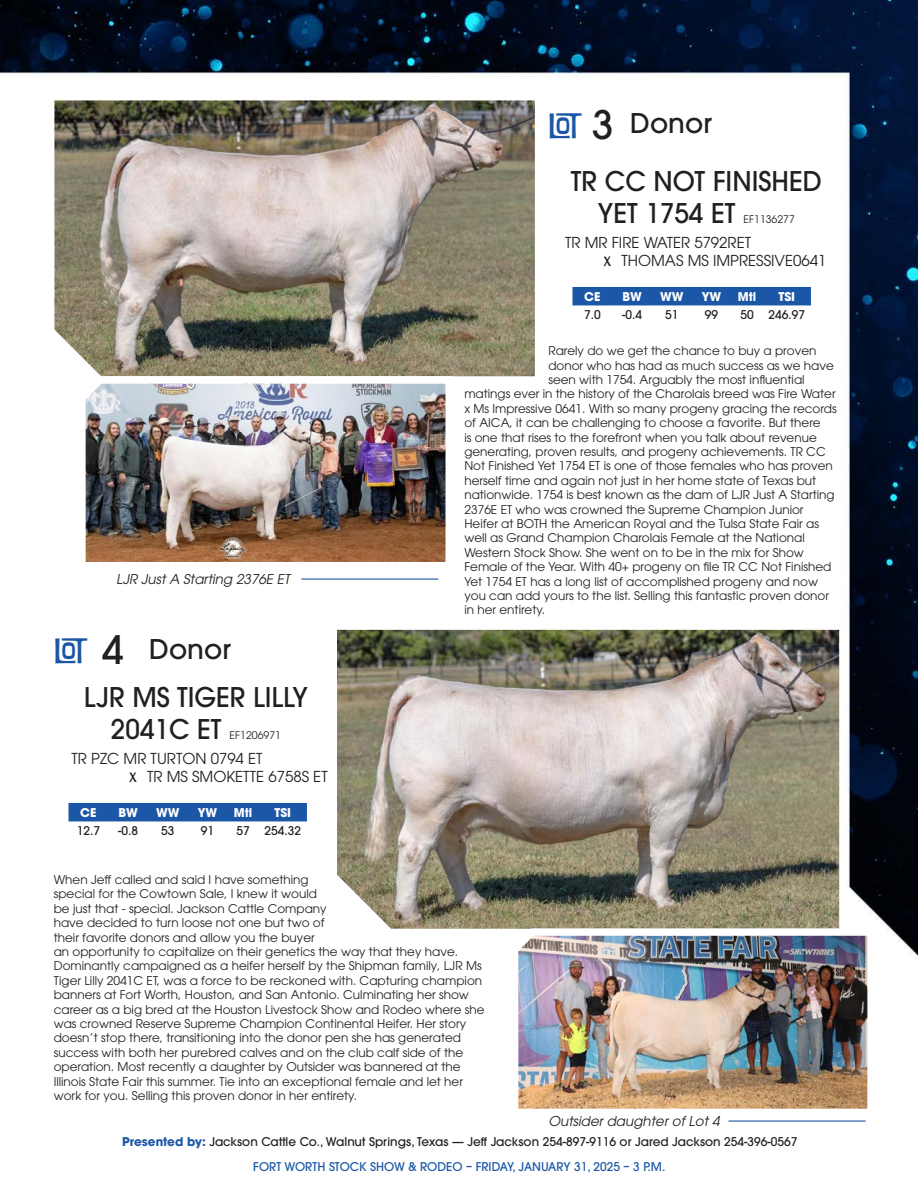
<style>
.page{position:relative;width:918px;height:1188px;background:#fff}
.page>*{position:absolute;margin:0;border:0;box-sizing:border-box;transform-origin:0 0}
.t1{font:39px "Filmotype Maxwell";letter-spacing:-.02em;color:#1c57a7}
.t2{font:500 27px/32.4px "ITC Avant Garde Pro";color:#231f20}
.t3{font:15px "ITC Avant Garde Pro";color:#231f20}
.cutline_CAT{font:italic 13.5px "ITC Avant Garde Pro";color:#231f20}
.CAT_Footnote{font:12px/14.4px "ITC Avant Garde Pro";color:#231f20}
.consignor{font:500 12px "ITC Avant Garde Pro";color:#231f20}
.t4{font:500 12px "ITC Avant Garde Pro";color:#1c57a7}
.t5{font:700 12px "ITC Avant Garde Pro";color:#fff}
.t6{font:10.5px "ITC Avant Garde Pro";color:#231f20}
.s1{font-family:"ITC Avant Garde Pro";font-weight:500;color:#231f20}
.s2{font-family:"Filmotype Maxwell"}
.s3{font-weight:700;color:#1c57a7}
</style>
<div class="page">
<img style="left:0;top:0;width:918px;height:956px">
<img style="left:54px;top:100px;width:481px;height:276px">
<img style="left:74px;top:369px;width:383px;height:204px">
<div style="left:572px;top:287px;width:239px;height:18px;background:#1c57a7"></div>
<div style="left:68px;top:803px;width:239px;height:18px;background:#1c57a7"></div>
<hr style="left:301px;top:578px;width:137px;height:2px;background:#1c57a7">
<img style="left:337px;top:630px;width:502px;height:299px">
<img style="left:507px;top:922px;width:371px;height:187px">
<hr style="left:728px;top:1120px;width:138px;height:2px;background:#1c57a7">
<p class="t1" style="left:548px;top:104px;width:67px">lot <span class="s1">3</span></p>
<p class="t2" style="left:598px;top:165px;width:226px;text-indent:-27px">TR CC NOT FINISHED<br>YET 1754 ET</p>
<p class="t2" style="left:630px;top:107px;width:83px">Donor</p>
<p class="t6" style="left:743px;top:213px;width:53px">EF1136277</p>
<p class="t3" style="left:565px;top:233px;width:188px">TR MR FIRE WATER 5792RET</p>
<p class="t3" style="left:604px;top:251px;width:224px"><span class="s2">x</span> THOMAS MS IMPRESSIVE0641</p>
<p class="cutline_CAT" style="left:116px;top:570px;width:178px">LJR Just A Starting 2376E ET</p>
<p class="t1" style="left:54px;top:629px;width:71px">lot <span class="s1">4</span></p>
<p class="t2" style="left:149px;top:632px;width:83px">Donor</p>
<p class="t2" style="left:111px;top:681px;width:199px;text-indent:-27px">LJR MS TIGER LILLY<br>2041C ET</p>
<p class="t6" style="left:230px;top:729px;width:53px">EF1206971</p>
<p class="t3" style="left:72px;top:749px;width:193px">TR PZC MR TURTON 0794 ET</p>
<p class="t3" style="left:130px;top:767px;width:200px"><span class="s2">x</span> TR MS SMOKETTE 6758S ET</p>
<p class="t5" style="left:80px;top:804px;width:18px">CE</p>
<p class="t5" style="left:118px;top:804px;width:21px">BW</p>
<p class="t5" style="left:156px;top:804px;width:25px">WW</p>
<p class="t5" style="left:198px;top:804px;width:21px">YW</p>
<p class="t5" style="left:234px;top:804px;width:20px">Mtl</p>
<p class="t5" style="left:274px;top:804px;width:18px">TSI</p>
<p class="consignor" style="left:77px;top:823px;width:25px">12.7</p>
<p class="consignor" style="left:118px;top:823px;width:22px">-0.8</p>
<p class="consignor" style="left:161px;top:823px;width:15px">53</p>
<p class="consignor" style="left:201px;top:823px;width:15px">91</p>
<p class="consignor" style="left:236px;top:823px;width:15px">57</p>
<p class="consignor" style="left:264px;top:823px;width:38px">254.32</p>
<p class="t5" style="left:584px;top:288px;width:18px">CE</p>
<p class="t5" style="left:622px;top:288px;width:21px">BW</p>
<p class="t5" style="left:660px;top:288px;width:25px">WW</p>
<p class="t5" style="left:702px;top:288px;width:21px">YW</p>
<p class="t5" style="left:738px;top:288px;width:20px">Mtl</p>
<p class="t5" style="left:778px;top:288px;width:18px">TSI</p>
<p class="consignor" style="left:584px;top:307px;width:18px">7.0</p>
<p class="consignor" style="left:622px;top:307px;width:22px">-0.4</p>
<p class="consignor" style="left:665px;top:307px;width:15px">51</p>
<p class="consignor" style="left:705px;top:307px;width:15px">99</p>
<p class="consignor" style="left:740px;top:307px;width:15px">50</p>
<p class="consignor" style="left:768px;top:307px;width:38px">246.97</p>
<p class="CAT_Footnote" style="left:548px;top:343px;width:270px">Rarely do we get the chance to buy a proven</p>
<p class="CAT_Footnote" style="left:548px;top:358px;width:287px">donor who has had as much success as we have</p>
<p class="CAT_Footnote" style="left:548px;top:372px;width:258px">seen with 1754. Arguably the most influential</p>
<p class="CAT_Footnote" style="left:464px;top:387px;width:373px">matings ever in the history of the Charolais breed was Fire Water</p>
<p class="CAT_Footnote" style="left:464px;top:401px;width:374px">x Ms Impressive 0641. With so many progeny gracing the records</p>
<p class="CAT_Footnote" style="left:464px;top:415px;width:358px">of AICA, it can be challenging to choose a favorite. But there</p>
<p class="CAT_Footnote" style="left:464px;top:430px;width:354px">is one that rises to the forefront when you talk about revenue</p>
<p class="CAT_Footnote" style="left:464px;top:444px;width:363px">generating, proven results, and progeny achievements. TR CC</p>
<p class="CAT_Footnote" style="left:464px;top:459px;width:370px">Not Finished Yet 1754 ET is one of those females who has proven</p>
<p class="CAT_Footnote" style="left:464px;top:473px;width:353px">herself time and again not just in her home state of Texas but</p>
<p class="CAT_Footnote" style="left:464px;top:487px;width:372px">nationwide. 1754 is best known as the dam of LJR Just A Starting</p>
<p class="CAT_Footnote" style="left:464px;top:502px;width:341px">2376E ET who was crowned the Supreme Champion Junior</p>
<p class="CAT_Footnote" style="left:464px;top:516px;width:356px">Heifer at BOTH the American Royal and the Tulsa State Fair as</p>
<p class="CAT_Footnote" style="left:464px;top:531px;width:342px">well as Grand Champion Charolais Female at the National</p>
<p class="CAT_Footnote" style="left:464px;top:545px;width:341px">Western Stock Show. She went on to be in the mix for Show</p>
<p class="CAT_Footnote" style="left:464px;top:559px;width:369px">Female of the Year. With 40+ progeny on file TR CC Not Finished</p>
<p class="CAT_Footnote" style="left:464px;top:574px;width:355px">Yet 1754 ET has a long list of accomplished progeny and now</p>
<p class="CAT_Footnote" style="left:464px;top:588px;width:366px">you can add yours to the list. Selling this fantastic proven donor</p>
<p class="CAT_Footnote" style="left:464px;top:603px;width:82px">in her entirety.</p>
<p class="CAT_Footnote" style="left:54px;top:872px;width:432px">When Jeff called and said I have something<br>special for the Cowtown Sale, I knew it would<br>be just that - special. Jackson Cattle Company<br>have decided to turn loose not one but two of<br>their favorite donors and allow you the buyer<br>an opportunity to capitalize on their genetics the way that they have.<br>Dominantly campaigned as a heifer herself by the Shipman family, LJR Ms Tiger Lilly 2041C ET, was a force to be reckoned with. Capturing champion banners at Fort Worth, Houston, and San Antonio. Culminating her show career as a big bred at the Houston Livestock Show and Rodeo where she was crowned Reserve Supreme Champion Continental Heifer. Her story doesn’t stop there, transitioning into the donor pen she has generated success with both her purebred calves and on the club calf side of the operation. Most recently a daughter by Outsider was bannered at the Illinois State Fair this summer. Tie into an exceptional female and let her work for you. Selling this proven donor in her entirety.</p>
<p class="cutline_CAT" style="left:548px;top:1112px;width:176px">Outsider daughter of Lot 4</p>
<p class="consignor" style="left:122px;top:1134px;width:677px"><span class="s3">Presented by:</span> Jackson Cattle Co., Walnut Springs, Texas — Jeff Jackson 254-897-9116 or Jared Jackson 254-396-0567</p>
<p class="t4" style="left:253px;top:1159px;width:414px">FORT WORTH STOCK SHOW &amp; RODEO – FRIDAY, JANUARY 31, 2025 – 3 P.M.</p>
</div>
